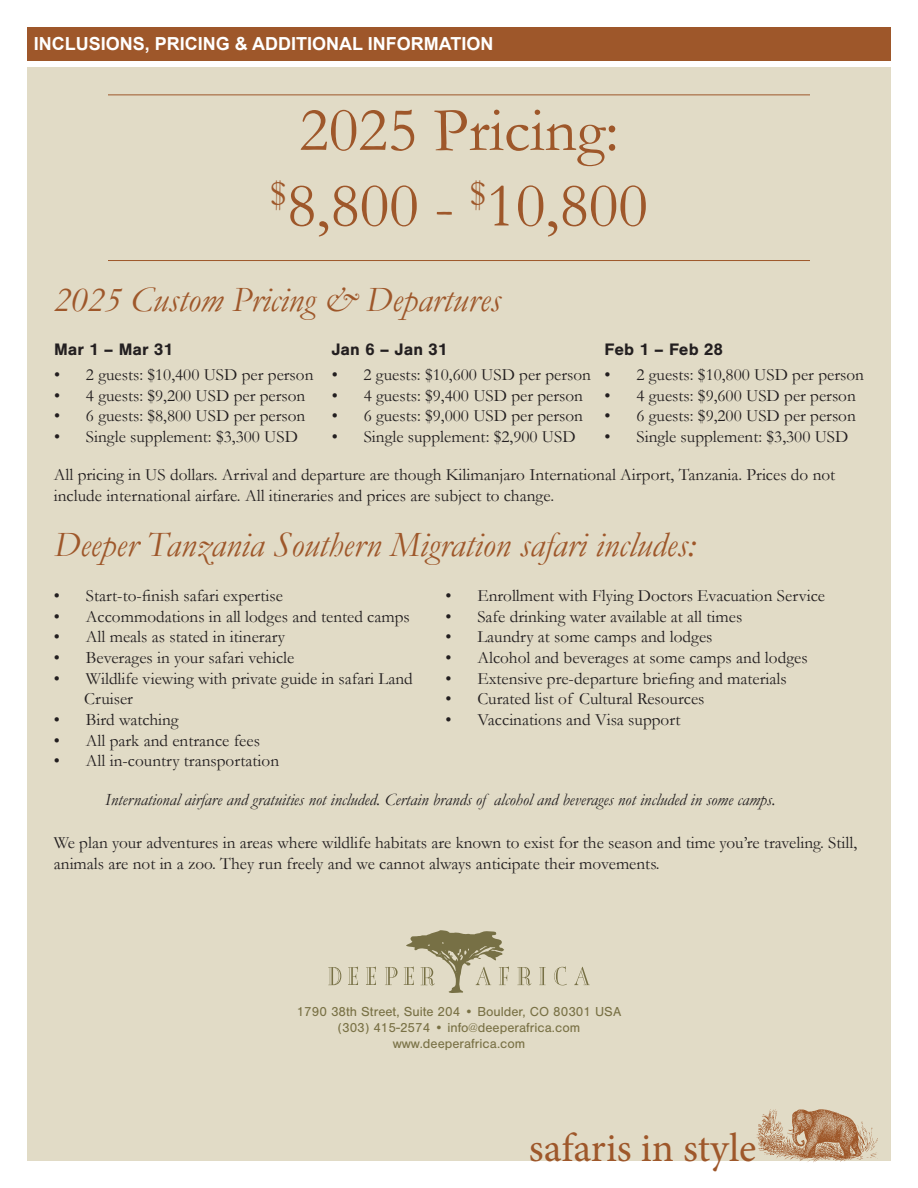
<style>
.page{position:relative;width:918px;height:1188px;background:#fff}
.page>*{position:absolute;margin:0;border:0;box-sizing:border-box;transform-origin:0 0}
.t1{font:63px "Garamond";color:#9e572a}
.t2{font:40.5px "Minion Pro";color:#9e572a}
.t3{font:italic 36px "Garamond";color:#9e572a}
.t4{font:700 18px "Arial";color:#fff}
.t5{font:17.25px/20.7px "Garamond";color:#231f20}
.t6{font:italic 17.25px "Garamond";color:#231f20}
.t7{font:700 17.25px "Nimbus San";color:#231f20}
.t8{font:13.5px "Nimbus San";color:#797145}
</style>
<div class="page">
<div style="left:27px;top:68px;width:864px;height:1093px;background:#e1dbc6"></div>
<img style="left:757px;top:1109px;width:121px;height:53px">
<div style="left:27px;top:27px;width:864px;height:34px;background:#9e572a"></div>
<hr style="left:108px;top:94px;width:702px;height:1px;background:#9e572a">
<hr style="left:108px;top:260px;width:702px;height:1px;background:#9e572a">
<svg style="left:517px;top:967px;width:14px;height:18px"></svg>
<svg style="left:539px;top:967px;width:7px;height:18px"></svg>
<svg style="left:554px;top:966px;width:13px;height:19px"></svg>
<svg style="left:574px;top:967px;width:16px;height:18px"></svg>
<svg style="left:385px;top:967px;width:13px;height:18px"></svg>
<svg style="left:348px;top:966px;width:10px;height:19px"></svg>
<svg style="left:366px;top:966px;width:10px;height:19px"></svg>
<svg style="left:404px;top:930px;width:105px;height:63px"></svg>
<svg style="left:328px;top:967px;width:13px;height:18px"></svg>
<p class="t4" style="left:34px;top:31px;width:461px">INCLUSIONS, PRICING &amp; ADDITIONAL INFORMATION</p>
<p class="t1" style="left:299px;top:88px;width:321px">2025 Pricing:</p>
<p class="t1" style="left:270px;top:163px;width:379px"><sup>$</sup>8,800 - <sup>$</sup>10,800</p>
<p class="t3" style="left:54px;top:276px;width:448px">2025 Custom Pricing &amp; Departures</p>
<p class="t7" style="left:54px;top:340px;width:121px">Mar 1 – Mar 31</p>
<p class="t5" style="left:54px;top:364px;width:261px">• 2 guests: $10,400 USD per person</p>
<p class="t5" style="left:54px;top:385px;width:253px">• 4 guests: $9,200 USD per person</p>
<p class="t5" style="left:54px;top:405px;width:253px">• 6 guests: $8,800 USD per person</p>
<p class="t5" style="left:54px;top:426px;width:246px">• Single supplement: $3,300 USD</p>
<p class="t7" style="left:332px;top:340px;width:117px">Jan 6 – Jan 31</p>
<p class="t5" style="left:332px;top:364px;width:261px">• 2 guests: $10,600 USD per person</p>
<p class="t5" style="left:332px;top:385px;width:253px">• 4 guests: $9,400 USD per person</p>
<p class="t5" style="left:332px;top:405px;width:253px">• 6 guests: $9,000 USD per person</p>
<p class="t5" style="left:332px;top:426px;width:246px">• Single supplement: $2,900 USD</p>
<p class="t7" style="left:604px;top:340px;width:120px">Feb 1 – Feb 28</p>
<p class="t5" style="left:604px;top:364px;width:261px">• 2 guests: $10,800 USD per person</p>
<p class="t5" style="left:604px;top:385px;width:253px">• 4 guests: $9,600 USD per person</p>
<p class="t5" style="left:604px;top:405px;width:253px">• 6 guests: $9,200 USD per person</p>
<p class="t5" style="left:604px;top:426px;width:246px">• Single supplement: $3,300 USD</p>
<p class="t5" style="left:54px;top:464px;width:783px">All pricing in US dollars. Arrival and departure are though Kilimanjaro International Airport, Tanzania. Prices do not include international airfare. All itineraries and prices are subject to change.</p>
<p class="t3" style="left:54px;top:520px;width:643px">Deeper Tanzania Southern Migration safari includes:</p>
<p class="t5" style="left:54px;top:585px;width:231px">• Start-to-finish safari expertise</p>
<p class="t5" style="left:54px;top:605px;width:358px">• Accommodations in all lodges and tented camps</p>
<p class="t5" style="left:54px;top:626px;width:233px">• All meals as stated in itinerary</p>
<p class="t5" style="left:54px;top:647px;width:242px">• Beverages in your safari vehicle</p>
<p class="t5" style="left:84px;top:667px;width:330px;text-indent:-30px">• Wildlife viewing with private guide in safari Land<br>Cruiser</p>
<p class="t5" style="left:54px;top:709px;width:126px">• Bird watching</p>
<p class="t5" style="left:54px;top:730px;width:208px">• All park and entrance fees</p>
<p class="t5" style="left:54px;top:750px;width:227px">• All in-country transportation</p>
<p class="t5" style="left:445px;top:585px;width:381px">• Enrollment with Flying Doctors Evacuation Service</p>
<p class="t5" style="left:445px;top:605px;width:298px">• Safe drinking water available at all times</p>
<p class="t5" style="left:445px;top:626px;width:269px">• Laundry at some camps and lodges</p>
<p class="t5" style="left:445px;top:647px;width:364px">• Alcohol and beverages at some camps and lodges</p>
<p class="t5" style="left:445px;top:667px;width:343px">• Extensive pre-departure briefing and materials</p>
<p class="t5" style="left:445px;top:688px;width:261px">• Curated list of Cultural Resources</p>
<p class="t5" style="left:445px;top:709px;width:237px">• Vaccinations and Visa support</p>
<p class="t6" style="left:105px;top:788px;width:672px">International airfare and gratuities not included. Certain brands of alcohol and beverages not included in some camps.</p>
<p class="t5" style="left:54px;top:832px;width:805px">We plan your adventures in areas where wildlife habitats are known to exist for the season and time you’re traveling. Still, animals are not in a zoo. They run freely and we cannot always anticipate their movements.</p>
<p class="t8" style="left:297px;top:1004px;width:326px">1790 38th Street, Suite 204 • Boulder, CO 80301 USA</p>
<p class="t8" style="left:338px;top:1020px;width:244px">(303) 415-2574 • info@deeperafrica.com</p>
<p class="t8" style="left:393px;top:1036px;width:134px">www.deeperafrica.com</p>
<p class="t2" style="left:529px;top:1120px;width:229px">safaris in style</p>
</div>
